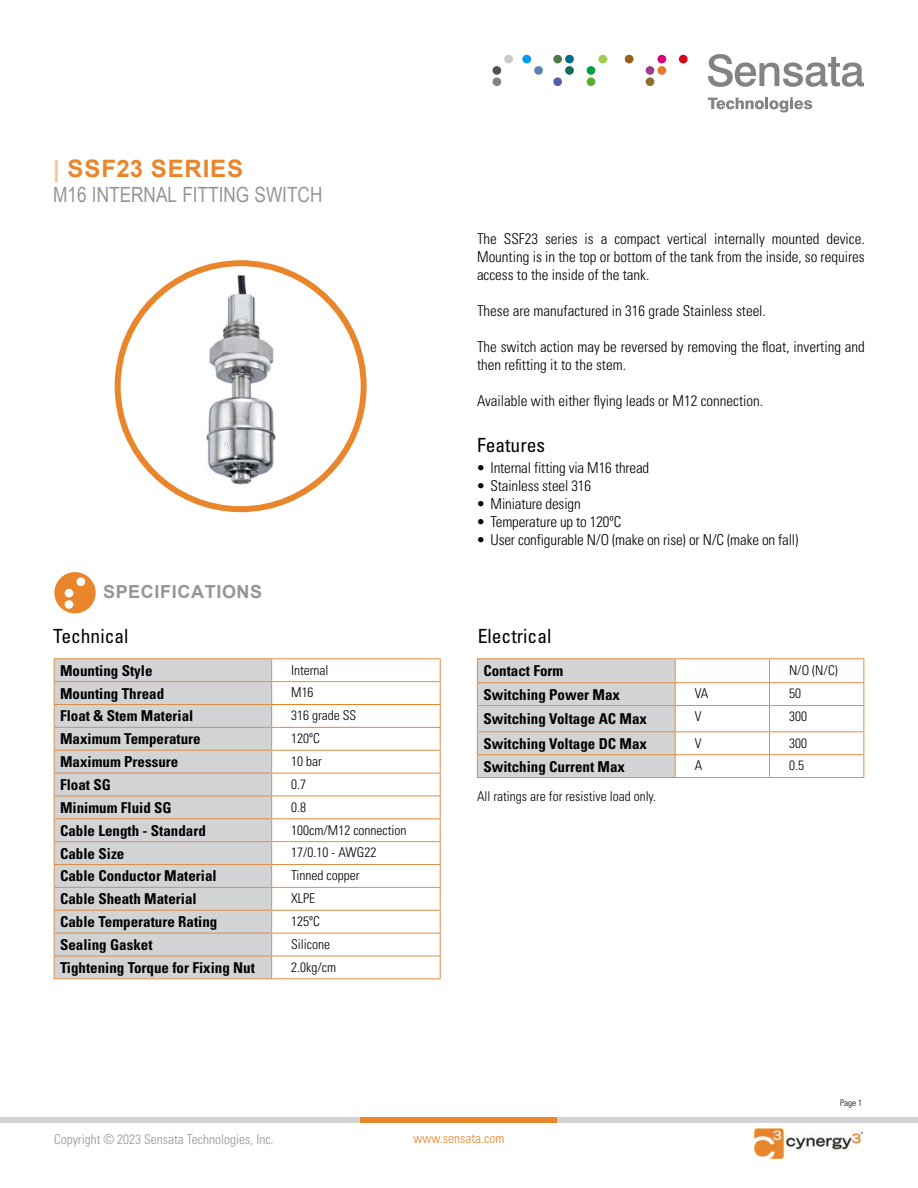
<style>
.page{position:relative;width:918px;height:1188px;background:#fff}
.page>*{position:absolute;margin:0;border:0;box-sizing:border-box;transform-origin:0 0}
.t1{font:700 24px "Arial";letter-spacing:.035em;color:#e9862c}
.t2{font:21px "Arial Narrow";color:#939598}
.t3{font:condensed 19.5px "Univers LT Std";color:#000}
.t4{font:700 18px "Arial";letter-spacing:.035em;color:#939598}
.t5{font:300 condensed 15px/18px "Univers LT Pro";color:#000;text-align:justify}
.t6{font:700 condensed 15px "Univers LT Std";color:#000}
.t7{font:300 condensed 13.5px "Univers LT Pro";color:#000}
.t8{font:300 condensed 13.5px "Univers LT Pro";color:#939598}
.t9{font:300 condensed 13.5px "Univers LT Pro";color:#e9862c}
.t10{font:300 condensed 9px "Univers LT Pro";color:#000}
.s1{color:#fcc397}
</style>
<div class="page">
<svg style="left:708px;top:54px;width:156px;height:33px"></svg>
<svg style="left:708px;top:97px;width:104px;height:15px"></svg>
<div style="left:492px;top:77px;width:9px;height:9px;background:#828287;border-radius:50%"></div>
<div style="left:522px;top:55px;width:9px;height:8px;background:#009eed;border-radius:50%"></div>
<div style="left:534px;top:66px;width:9px;height:9px;background:#5982b0;border-radius:50%"></div>
<div style="left:553px;top:55px;width:9px;height:8px;background:#4f784a;border-radius:50%"></div>
<div style="left:565px;top:55px;width:9px;height:8px;background:#006b87;border-radius:50%"></div>
<div style="left:565px;top:66px;width:9px;height:9px;background:#146b5c;border-radius:50%"></div>
<div style="left:553px;top:77px;width:9px;height:9px;background:#4f61ad;border-radius:50%"></div>
<div style="left:598px;top:55px;width:9px;height:8px;background:#a1cc52;border-radius:50%"></div>
<div style="left:587px;top:66px;width:8px;height:9px;background:#009e45;border-radius:50%"></div>
<div style="left:587px;top:77px;width:8px;height:9px;background:#59b030;border-radius:50%"></div>
<div style="left:657px;top:55px;width:9px;height:8px;background:#d9007a;border-radius:50%"></div>
<div style="left:646px;top:66px;width:8px;height:9px;background:#9c3d91;border-radius:50%"></div>
<div style="left:657px;top:66px;width:9px;height:9px;background:#e87a2b;border-radius:50%"></div>
<div style="left:646px;top:77px;width:8px;height:9px;background:#8c7029;border-radius:50%"></div>
<div style="left:679px;top:55px;width:9px;height:8px;background:#d90017;border-radius:50%"></div>
<div style="left:504px;top:55px;width:9px;height:8px;background:#c7c9cc;border-radius:50%"></div>
<div style="left:492px;top:66px;width:9px;height:9px;background:#525254;border-radius:50%"></div>
<div style="left:625px;top:55px;width:9px;height:8px;background:#995c1a;border-radius:50%"></div>
<div style="left:0;top:1117px;width:918px;height:6px;background:#d1d3d4"></div>
<div style="left:361px;top:1117px;width:196px;height:6px;background:#e9862c"></div>
<img style="left:754px;top:1128px;width:108px;height:30px">
<div style="left:55px;top:659px;width:216px;height:319px;background:#d1d3d4"></div>
<hr style="left:54px;top:658px;width:218px;height:1px;background:#df8e47">
<hr style="left:272px;top:658px;width:169px;height:1px;background:#df8e47">
<hr style="left:55px;top:681px;width:217px;height:1px;background:#df8e47">
<hr style="left:272px;top:681px;width:168px;height:1px;background:#df8e47">
<hr style="left:54px;top:704px;width:217px;height:1px;background:#df8e47">
<hr style="left:54px;top:727px;width:217px;height:1px;background:#df8e47">
<hr style="left:54px;top:750px;width:218px;height:1px;background:#df8e47">
<hr style="left:272px;top:750px;width:169px;height:1px;background:#df8e47">
<hr style="left:54px;top:773px;width:218px;height:1px;background:#df8e47">
<hr style="left:272px;top:773px;width:169px;height:1px;background:#df8e47">
<hr style="left:54px;top:796px;width:218px;height:1px;background:#df8e47">
<hr style="left:272px;top:796px;width:169px;height:1px;background:#df8e47">
<hr style="left:54px;top:818px;width:218px;height:1px;background:#df8e47">
<hr style="left:272px;top:818px;width:169px;height:1px;background:#df8e47">
<hr style="left:54px;top:841px;width:218px;height:1px;background:#df8e47">
<hr style="left:272px;top:841px;width:169px;height:1px;background:#df8e47">
<hr style="left:54px;top:864px;width:218px;height:1px;background:#df8e47">
<hr style="left:272px;top:864px;width:169px;height:1px;background:#df8e47">
<hr style="left:54px;top:887px;width:218px;height:1px;background:#df8e47">
<hr style="left:272px;top:887px;width:169px;height:1px;background:#df8e47">
<hr style="left:54px;top:910px;width:218px;height:1px;background:#df8e47">
<hr style="left:272px;top:910px;width:169px;height:1px;background:#df8e47">
<hr style="left:54px;top:933px;width:218px;height:1px;background:#df8e47">
<hr style="left:272px;top:933px;width:169px;height:1px;background:#df8e47">
<hr style="left:54px;top:956px;width:218px;height:1px;background:#df8e47">
<svg style="left:54px;top:659px;width:1px;height:319px"></svg>
<hr style="left:272px;top:956px;width:169px;height:1px;background:#df8e47">
<hr style="left:54px;top:978px;width:218px;height:1px;background:#df8e47">
<hr style="left:272px;top:978px;width:169px;height:1px;background:#df8e47">
<hr style="left:271px;top:704px;width:170px;height:1px;background:#e9862c">
<svg style="left:271px;top:659px;width:1px;height:319px"></svg>
<svg style="left:440px;top:659px;width:1px;height:319px"></svg>
<hr style="left:271px;top:727px;width:170px;height:1px;background:#e9862c">
<hr style="left:477px;top:658px;width:198px;height:1px;background:#df8e47">
<hr style="left:675px;top:658px;width:95px;height:1px;background:#df8e47">
<hr style="left:770px;top:658px;width:94px;height:1px;background:#df8e47">
<hr style="left:675px;top:731px;width:95px;height:1px;background:#df8e47">
<hr style="left:770px;top:731px;width:94px;height:1px;background:#df8e47">
<hr style="left:675px;top:682px;width:95px;height:1px;background:#df8e47">
<hr style="left:770px;top:682px;width:94px;height:1px;background:#df8e47">
<hr style="left:675px;top:705px;width:95px;height:1px;background:#df8e47">
<hr style="left:770px;top:705px;width:94px;height:1px;background:#df8e47">
<hr style="left:675px;top:754px;width:95px;height:1px;background:#df8e47">
<svg style="left:477px;top:659px;width:199px;height:118px;background:#d1cfcd"></svg>
<hr style="left:770px;top:754px;width:94px;height:1px;background:#df8e47">
<svg style="left:769px;top:659px;width:1px;height:118px"></svg>
<svg style="left:863px;top:659px;width:1px;height:118px"></svg>
<hr style="left:477px;top:777px;width:198px;height:1px;background:#df8e47">
<hr style="left:675px;top:777px;width:95px;height:1px;background:#df8e47">
<hr style="left:770px;top:777px;width:94px;height:1px;background:#df8e47">
<svg style="left:54px;top:572px;width:42px;height:41px"></svg>
<img style="left:176px;top:275px;width:129px;height:222px">
<div style="left:115px;top:260px;width:252px;height:252px;border:6px solid #e9862c;border-radius:50%"></div>
<h1 class="t1" style="left:53px;top:152px;width:191px"><span class="s1">|</span> SSF23 SERIES</h1>
<h2 class="t2" style="left:53px;top:180px;width:271px">M16 INTERNAL FITTING SWITCH</h2>
<p class="t4" style="left:103px;top:579px;width:161px">SPECIFICATIONS</p>
<p class="t5" style="left:477px;top:229px;width:389px">The SSF23 series is a compact vertical internally mounted device.<br>Mounting is in the top or bottom of the tank from the inside, so requires access to the inside of the tank.</p>
<p class="t5" style="left:477px;top:301px;width:290px">These are manufactured in 316 grade Stainless steel.</p>
<p class="t5" style="left:477px;top:337px;width:389px">The switch action may be reversed by removing the float, inverting and then refitting it to the stem.</p>
<p class="t5" style="left:477px;top:391px;width:288px">Available with either flying leads or M12 connection.</p>
<h3 class="t3" style="left:477px;top:433px;width:70px">Features</h3>
<p class="t5" style="left:477px;top:458px;width:174px">• Internal fitting via M16 thread</p>
<p class="t5" style="left:477px;top:476px;width:116px">• Stainless steel 316</p>
<p class="t5" style="left:477px;top:494px;width:105px">• Miniature design</p>
<p class="t5" style="left:477px;top:512px;width:146px">• Temperature up to 120ºC</p>
<p class="t5" style="left:477px;top:530px;width:323px">• User configurable N/O (make on rise) or N/C (make on fall)</p>
<h3 class="t3" style="left:53px;top:624px;width:77px">Technical</h3>
<h3 class="t3" style="left:478px;top:624px;width:75px">Electrical</h3>
<p class="t6" style="left:60px;top:661px;width:94px">Mounting Style</p>
<p class="t7" style="left:291px;top:661px;width:39px">Internal</p>
<p class="t6" style="left:60px;top:684px;width:106px">Mounting Thread</p>
<p class="t7" style="left:291px;top:683px;width:24px">M16</p>
<p class="t6" style="left:60px;top:707px;width:135px">Float &amp; Stem Material</p>
<p class="t7" style="left:291px;top:706px;width:67px">316 grade SS</p>
<p class="t6" style="left:60px;top:730px;width:142px">Maximum Temperature</p>
<p class="t7" style="left:291px;top:729px;width:30px">120ºC</p>
<p class="t6" style="left:60px;top:753px;width:120px">Maximum Pressure</p>
<p class="t7" style="left:291px;top:752px;width:32px">10 bar</p>
<p class="t6" style="left:60px;top:775px;width:52px">Float SG</p>
<p class="t7" style="left:291px;top:775px;width:16px">0.7</p>
<p class="t6" style="left:60px;top:798px;width:113px">Minimum Fluid SG</p>
<p class="t7" style="left:291px;top:798px;width:16px">0.8</p>
<p class="t6" style="left:60px;top:821px;width:147px">Cable Length - Standard</p>
<p class="t7" style="left:291px;top:821px;width:117px">100cm/M12 connection</p>
<p class="t6" style="left:60px;top:844px;width:66px">Cable Size</p>
<p class="t7" style="left:291px;top:844px;width:87px">17/0.10 - AWG22</p>
<p class="t6" style="left:60px;top:867px;width:158px">Cable Conductor Material</p>
<p class="t7" style="left:291px;top:866px;width:70px">Tinned copper</p>
<p class="t6" style="left:60px;top:890px;width:138px">Cable Sheath Material</p>
<p class="t7" style="left:291px;top:889px;width:25px">XLPE</p>
<p class="t6" style="left:60px;top:913px;width:159px">Cable Temperature Rating</p>
<p class="t7" style="left:291px;top:912px;width:30px">125ºC</p>
<p class="t6" style="left:60px;top:935px;width:94px">Sealing Gasket</p>
<p class="t7" style="left:291px;top:935px;width:40px">Silicone</p>
<p class="t6" style="left:60px;top:958px;width:196px">Tightening Torque for Fixing Nut</p>
<p class="t7" style="left:291px;top:958px;width:46px">2.0kg/cm</p>
<p class="t6" style="left:483px;top:662px;width:81px">Contact Form</p>
<p class="t7" style="left:789px;top:661px;width:50px">N/O (N/C)</p>
<p class="t6" style="left:483px;top:685px;width:138px">Switching Power Max</p>
<p class="t7" style="left:695px;top:685px;width:15px">VA</p>
<p class="t7" style="left:789px;top:685px;width:13px">50</p>
<p class="t6" style="left:483px;top:710px;width:165px">Switching Voltage AC Max</p>
<p class="t7" style="left:695px;top:707px;width:8px">V</p>
<p class="t7" style="left:789px;top:707px;width:19px">300</p>
<p class="t6" style="left:483px;top:734px;width:165px">Switching Voltage DC Max</p>
<p class="t7" style="left:695px;top:734px;width:8px">V</p>
<p class="t7" style="left:789px;top:734px;width:19px">300</p>
<p class="t6" style="left:483px;top:757px;width:143px">Switching Current Max</p>
<p class="t7" style="left:695px;top:757px;width:9px">A</p>
<p class="t7" style="left:789px;top:757px;width:16px">0.5</p>
<p class="t7" style="left:477px;top:787px;width:181px">All ratings are for resistive load only.</p>
<p class="t10" style="left:840px;top:1097px;width:23px">Page 1</p>
<p class="t8" style="left:54px;top:1130px;width:221px">Copyright © 2023 Sensata Technologies, Inc.</p>
<p class="t9" style="left:414px;top:1129px;width:92px">www.sensata.com</p>
</div>
